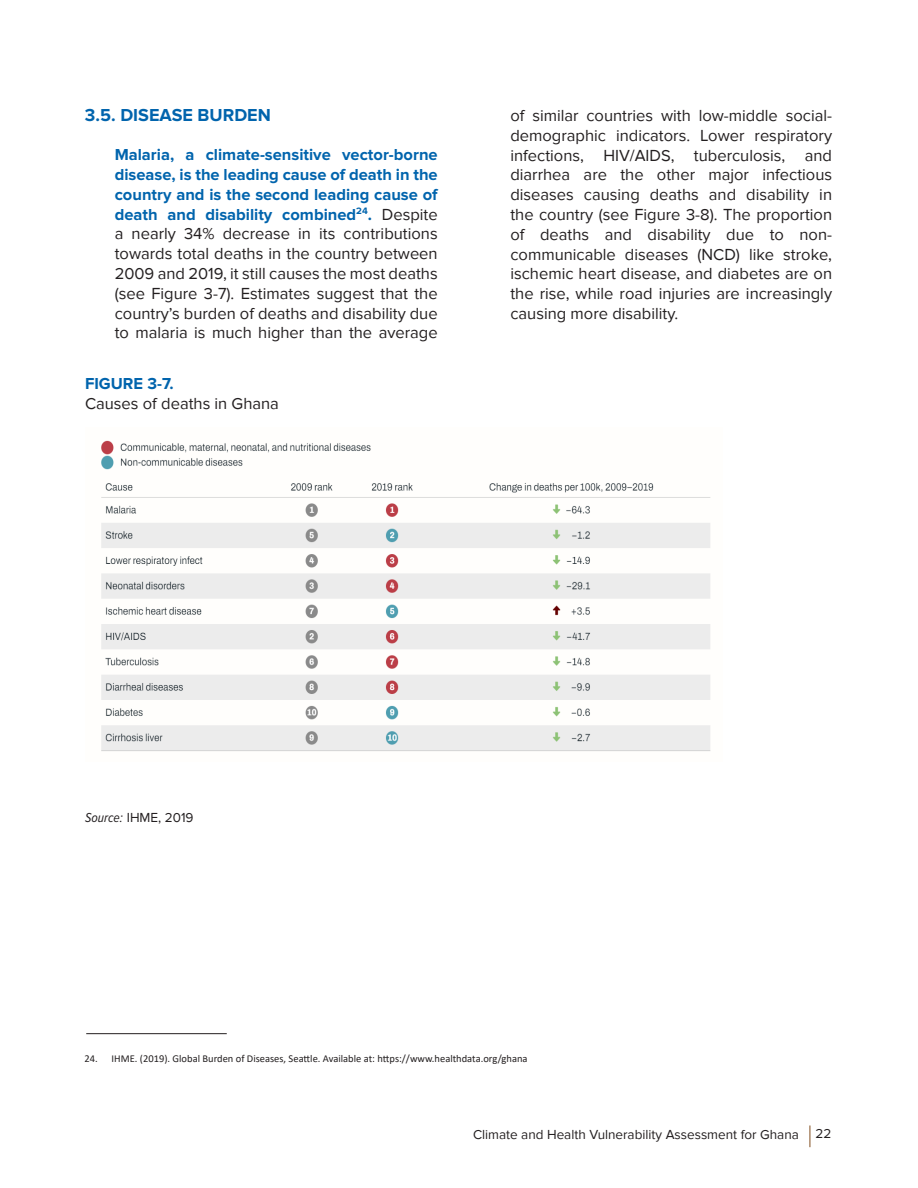
<style>
.page{position:relative;width:918px;height:1188px;background:#fff}
.page>*{position:absolute;margin:0;border:0;box-sizing:border-box;transform-origin:0 0}
.t1{font:700 18px "Proxima Nova";color:#0164ad}
.t2{font:16.5px/19.8px "Proxima Nova";color:#231f20;text-align:justify}
.t3{font:700 16.5px "Proxima Nova";color:#0164ad}
.t4{font:13.5px "Proxima Nova";color:#231f20}
.t5{font:10.5px "Calibri";color:#231f20}
.s1{font-weight:700;color:#0164ad}
.s2{font-family:"Proxima Nova Cond";font-style:italic}
</style>
<div class="page">
<img style="left:101px;top:440px;width:610px;height:311px">
<hr style="left:86px;top:1033px;width:141px;height:1px;background:#231f20">
<svg style="left:810px;top:1125px;width:1px;height:22px"></svg>
<p class="t1" style="left:85px;top:106px;width:187px">3.5. DISEASE BURDEN</p>
<p class="t2" style="left:115px;top:145px;width:324px"><span class="s1">Malaria, a climate-sensitive vector-borne disease, is the leading cause of death in the country and is the second leading cause of death and disability combined</span><sup>24</sup><span class="s1">.</span> Despite a nearly 34% decrease in its contributions towards total deaths in the country between 2009 and 2019, it still causes the most deaths (see Figure 3-7). Estimates suggest that the country’s burden of deaths and disability due to malaria is much higher than the average</p>
<p class="t3" style="left:85px;top:376px;width:90px">FIGURE 3-7.</p>
<p class="t2" style="left:85px;top:394px;width:195px">Causes of deaths in Ghana</p>
<p class="t2" style="left:510px;top:106px;width:323px">of similar countries with low-middle social&shy;demographic indicators. Lower respiratory infections, HIV/AIDS, tuberculosis, and diarrhea are the other major infectious diseases causing deaths and disability in the country (see Figure 3-8). The proportion of deaths and disability due to non&shy;communicable diseases (NCD) like stroke, ischemic heart disease, and diabetes are on the rise, while road injuries are increasingly causing more disability.</p>
<p class="t4" style="left:85px;top:810px;width:110px"><span class="s2">Source:</span> IHME, 2019</p>
<p class="t5" style="left:85px;top:1052px;width:445px">24. IHME. (2019). Global Burden of Diseases, Seattle. Available at: https://www.healthdata.org/ghana</p>
<p class="t4" style="left:473px;top:1127px;width:327px">Climate and Health Vulnerability Assessment for Ghana</p>
<p class="t4" style="left:815px;top:1126px;width:17px">22</p>
</div>
